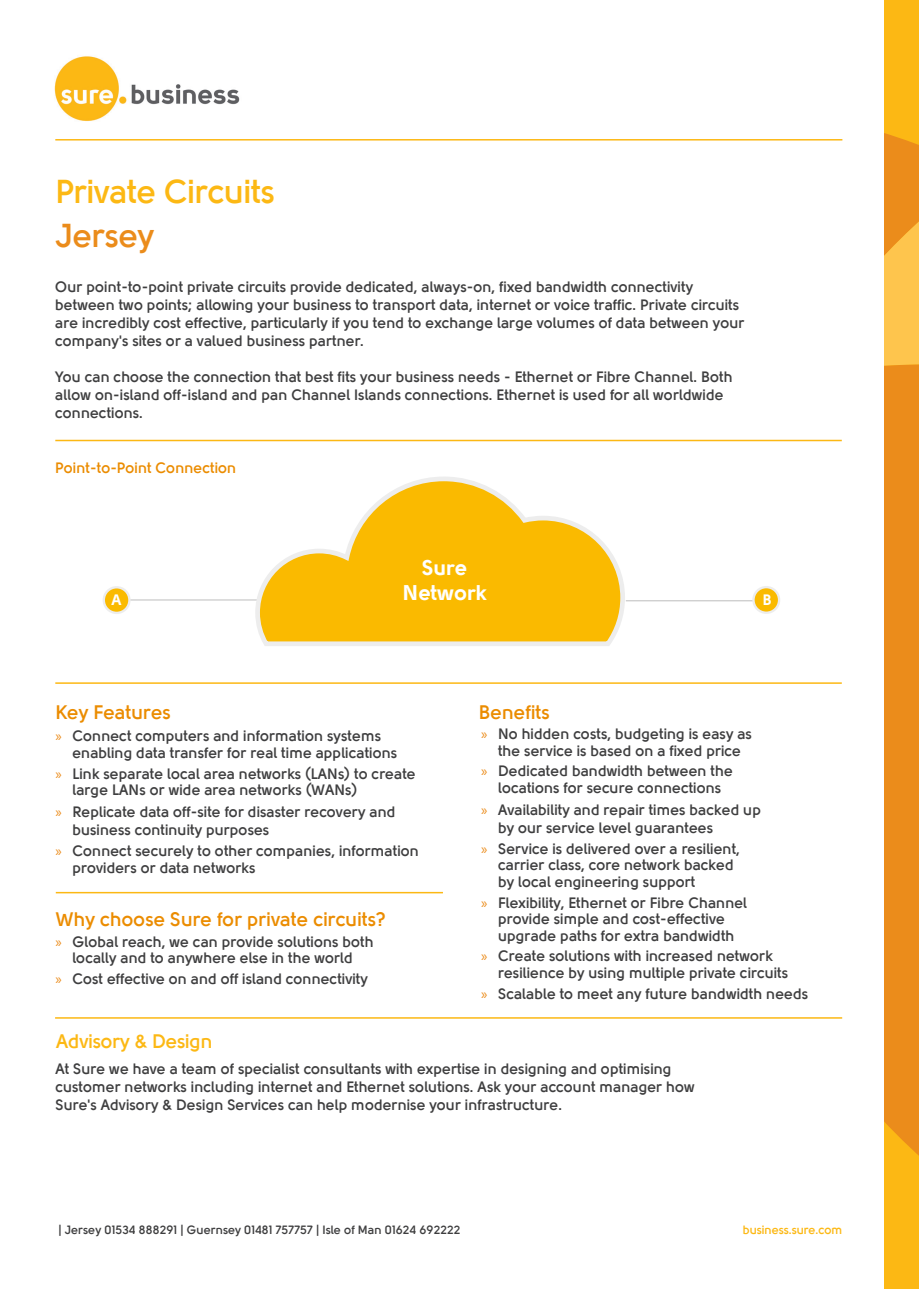
<style>
.page{position:relative;width:919px;height:1289px;background:#fff}
.page>*{position:absolute;margin:0;border:0;box-sizing:border-box;transform-origin:0 0}
.t1{font:700 33px "Solomon";letter-spacing:-.01em;color:#fcb814}
.t2{font:700 33px "Solomon";letter-spacing:-.01em;color:#eb8c1b}
.t3{font:800 21.15px "Solomon";color:#fff}
.t4{font:700 19.5px "Solomon";color:#eb8c00}
.t5{font:700 19.5px "Solomon";letter-spacing:-.01em;color:#fcb814}
.t6{font:700 15px/16.5px "Solomon";color:#3e3e3f}
.t7{font:700 15px "Solomon";color:#eb8c00}
.t8{font:800 15px "Solomon";color:#fff}
.t9{font:700 12px "Solomon";color:#3e3e3f}
.t10{font:700 12px "Solomon";letter-spacing:-.01em;color:#fcb814}
.s1{font-family:"Myriad Pro";font-weight:400;color:#eb8c1b}
</style>
<div class="page">
<svg style="left:884px;top:13px;width:34px;height:1263px;background:#f09a1e"></svg>
<hr style="left:55px;top:139px;width:787px;height:1px;background:#fcb814">
<img style="left:54px;top:56px;width:186px;height:65px">
<hr style="left:56px;top:891px;width:387px;height:2px;background:#fcb814">
<hr style="left:117px;top:599px;width:163px;height:1px;background:#c7c7c7">
<svg style="left:253px;top:477px;width:374px;height:169px"></svg>
<div style="left:104px;top:587px;width:25px;height:26px;background:#faba00;border-radius:50%"></div>
<div style="left:103px;top:586px;width:28px;height:28px;border:2px solid #ededed;border-radius:50%"></div>
<hr style="left:625px;top:600px;width:154px;height:1px;background:#c7c7c7">
<div style="left:753px;top:587px;width:26px;height:25px;background:#faba00;border-radius:50%"></div>
<div style="left:752px;top:586px;width:28px;height:28px;border:2px solid #ededed;border-radius:50%"></div>
<hr style="left:55px;top:682px;width:786px;height:2px;background:#fcb814">
<hr style="left:55px;top:440px;width:786px;height:1px;background:#fcb814">
<hr style="left:55px;top:1017px;width:787px;height:1px;background:#fcb814">
<h1 class="t1" style="left:55px;top:175px;width:221px">Private Circuits</h1>
<h1 class="t2" style="left:55px;top:219px;width:100px">Jersey</h1>
<p class="t6" style="left:55px;top:278px;width:690px;line-height:18px">Our point-to-point private circuits provide dedicated, always-on, fixed bandwidth connectivity between two points; allowing your business to transport data, internet or voice traffic. Private circuits are incredibly cost effective, particularly if you tend to exchange large volumes of data between your company's sites or a valued business partner.</p>
<p class="t6" style="left:55px;top:368px;width:678px;line-height:18px">You can choose the connection that best fits your business needs - Ethernet or Fibre Channel. Both allow on-island off-island and pan Channel Islands connections. Ethernet is used for all worldwide connections.</p>
<p class="t7" style="left:55px;top:460px;width:182px">Point-to-Point Connection</p>
<h2 class="t3" style="left:422px;top:557px;width:47px">Sure</h2>
<p class="t8" style="left:112px;top:592px;width:11px">A</p>
<h2 class="t3" style="left:403px;top:582px;width:85px">Network</h2>
<p class="t8" style="left:762px;top:592px;width:11px">B</p>
<h3 class="t4" style="left:55px;top:702px;width:117px">Key Features</h3>
<p class="t6" style="left:72px;top:728px;width:326px;text-indent:-17px"><span class="s1">»</span> Connect computers and information systems enabling data transfer for real time applications</p>
<p class="t6" style="left:72px;top:765px;width:345px;text-indent:-17px"><span class="s1">»</span> Link separate local area networks (LANs) to create large LANs or wide area networks (WANs)</p>
<p class="t6" style="left:72px;top:803px;width:324px;line-height:18px;text-indent:-17px"><span class="s1">»</span> Replicate data off-site for disaster recovery and business continuity purposes</p>
<p class="t6" style="left:72px;top:843px;width:348px;text-indent:-17px"><span class="s1">»</span> Connect securely to other companies, information providers or data networks</p>
<h3 class="t4" style="left:55px;top:909px;width:332px">Why choose Sure for private circuits?</h3>
<p class="t6" style="left:55px;top:933px;width:320px;text-align:center"><span class="s1">»</span> Global reach, we can provide solutions both locally and to anywhere else in the world</p>
<p class="t6" style="left:55px;top:970px;width:314px"><span class="s1">»</span> Cost effective on and off island connectivity</p>
<h3 class="t5" style="left:56px;top:1030px;width:158px">Advisory &amp; Design</h3>
<h3 class="t4" style="left:479px;top:702px;width:72px">Benefits</h3>
<p class="t6" style="left:481px;top:726px;width:272px;text-align:center"><span class="s1">»</span> No hidden costs, budgeting is easy as the service is based on a fixed price</p>
<p class="t6" style="left:481px;top:763px;width:253px;text-align:center"><span class="s1">»</span> Dedicated bandwidth between the locations for secure connections</p>
<p class="t6" style="left:498px;top:801px;width:264px;line-height:18px;text-indent:-17px"><span class="s1">»</span> Availability and repair times backed up by our service level guarantees</p>
<p class="t6" style="left:498px;top:840px;width:243px;text-indent:-17px"><span class="s1">»</span> Service is delivered over a resilient, carrier class, core network backed by local engineering support</p>
<p class="t6" style="left:481px;top:894px;width:267px;text-align:center"><span class="s1">»</span> Flexibility, Ethernet or Fibre Channel provide simple and cost-effective upgrade paths for extra bandwidth</p>
<p class="t6" style="left:498px;top:948px;width:291px;text-indent:-17px"><span class="s1">»</span> Create solutions with increased network resilience by using multiple private circuits</p>
<p class="t6" style="left:481px;top:985px;width:329px"><span class="s1">»</span> Scalable to meet any future bandwidth needs</p>
<p class="t6" style="left:55px;top:1060px;width:641px;line-height:18px">At Sure we have a team of specialist consultants with expertise in designing and optimising customer networks including internet and Ethernet solutions. Ask your account manager how<br>Sure's Advisory &amp; Design Services can help modernise your infrastructure.</p>
<p class="t9" style="left:58px;top:1223px;width:403px">| Jersey 01534 888291 | Guernsey 01481 757757 | Isle of Man 01624 692222</p>
<p class="t10" style="left:742px;top:1223px;width:101px">business.sure.com</p>
</div>
